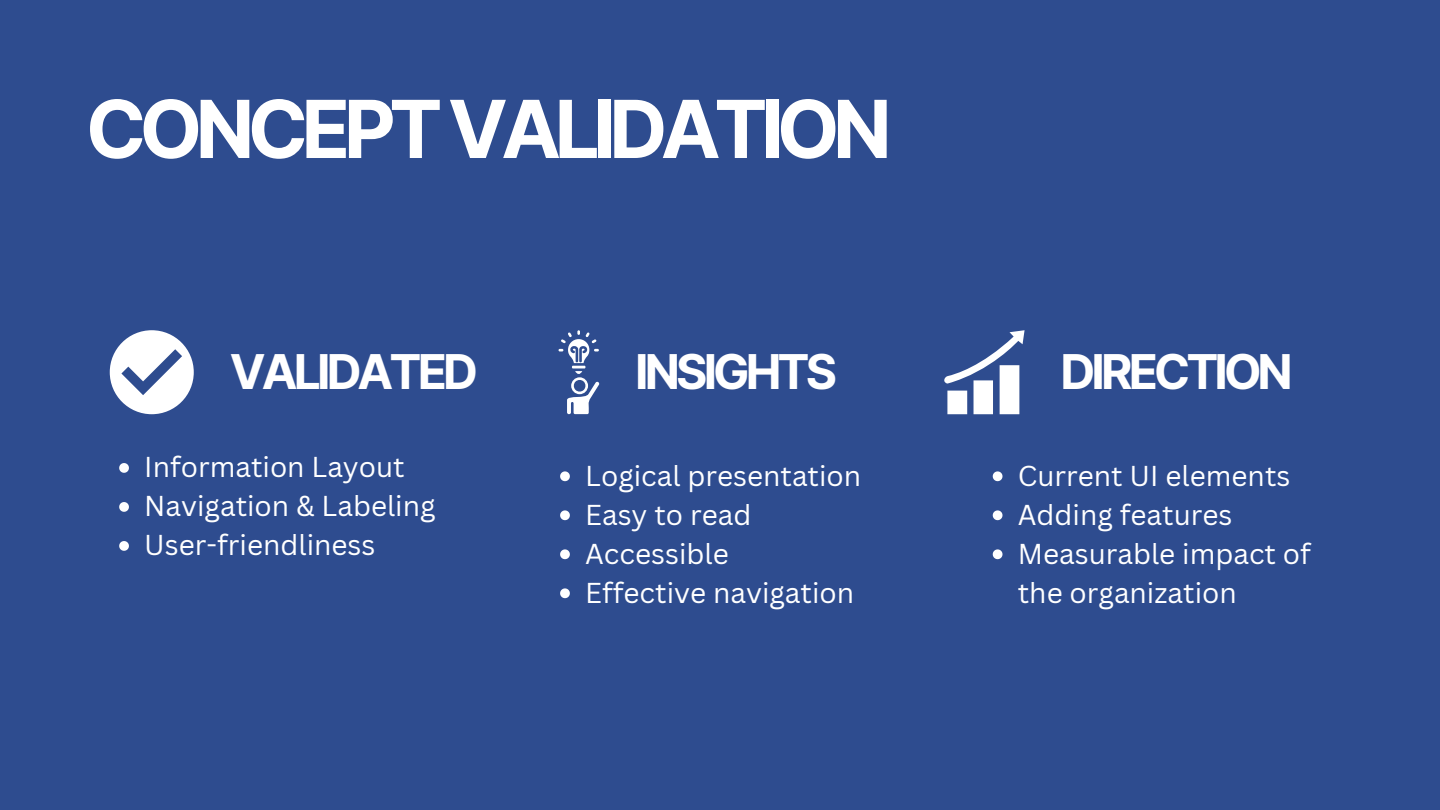
<style>
.page{position:relative;width:1440px;height:810px;background:#2e4c8f}
.page>*{position:absolute;margin:0;border:0;box-sizing:border-box;transform-origin:0 0}
.t1{font:700 80px "Inter";letter-spacing:-.08em;color:#fff}
.t2{font:700 48px "Inter";letter-spacing:-.08em;color:#fff}
.t3{font:28px/39px "Canva Sans";color:#fff}
</style>
<div class="page">
<svg style="left:110px;top:330px;width:84px;height:84px"></svg>
<svg style="left:559px;top:330px;width:40px;height:84px"></svg>
<svg style="left:944px;top:330px;width:81px;height:84px"></svg>
<svg style="left:119px;top:463px;width:10px;height:10px"></svg>
<svg style="left:119px;top:502px;width:10px;height:10px"></svg>
<svg style="left:119px;top:541px;width:10px;height:10px"></svg>
<svg style="left:560px;top:471px;width:10px;height:10px"></svg>
<svg style="left:560px;top:510px;width:10px;height:10px"></svg>
<svg style="left:560px;top:549px;width:10px;height:10px"></svg>
<svg style="left:560px;top:588px;width:10px;height:10px"></svg>
<svg style="left:993px;top:471px;width:10px;height:10px"></svg>
<svg style="left:993px;top:510px;width:10px;height:10px"></svg>
<svg style="left:993px;top:549px;width:10px;height:10px"></svg>
<h1 class="t1" style="left:86px;top:81px;width:807px">CONCEPTVALIDATION</h1>
<p class="t2" style="left:230px;top:343px;width:250px">VALIDATED</p>
<h2 class="t2" style="left:635px;top:343px;width:203px">INSIGHTS</h2>
<p class="t2" style="left:1061px;top:343px;width:234px">DIRECTION</p>
<p class="t3" style="left:144px;top:447px;width:262px">Information Layout</p>
<p class="t3" style="left:144px;top:486px;width:293px">Navigation &amp; Labeling</p>
<p class="t3" style="left:144px;top:525px;width:233px">User-friendliness</p>
<h2 class="t3" style="left:585px;top:455px;width:278px">Logical presentation</h2>
<p class="t3" style="left:585px;top:494px;width:168px">Easy to read</p>
<p class="t3" style="left:585px;top:533px;width:145px">Accessible</p>
<p class="t3" style="left:585px;top:572px;width:270px">Effective navigation</p>
<p class="t3" style="left:1018px;top:455px;width:274px">Current UI elements</p>
<p class="t3" style="left:1018px;top:494px;width:216px">Adding features</p>
<h2 class="t3" style="left:1018px;top:533px;width:295px">Measurable impact of the organization</h2>
</div>
